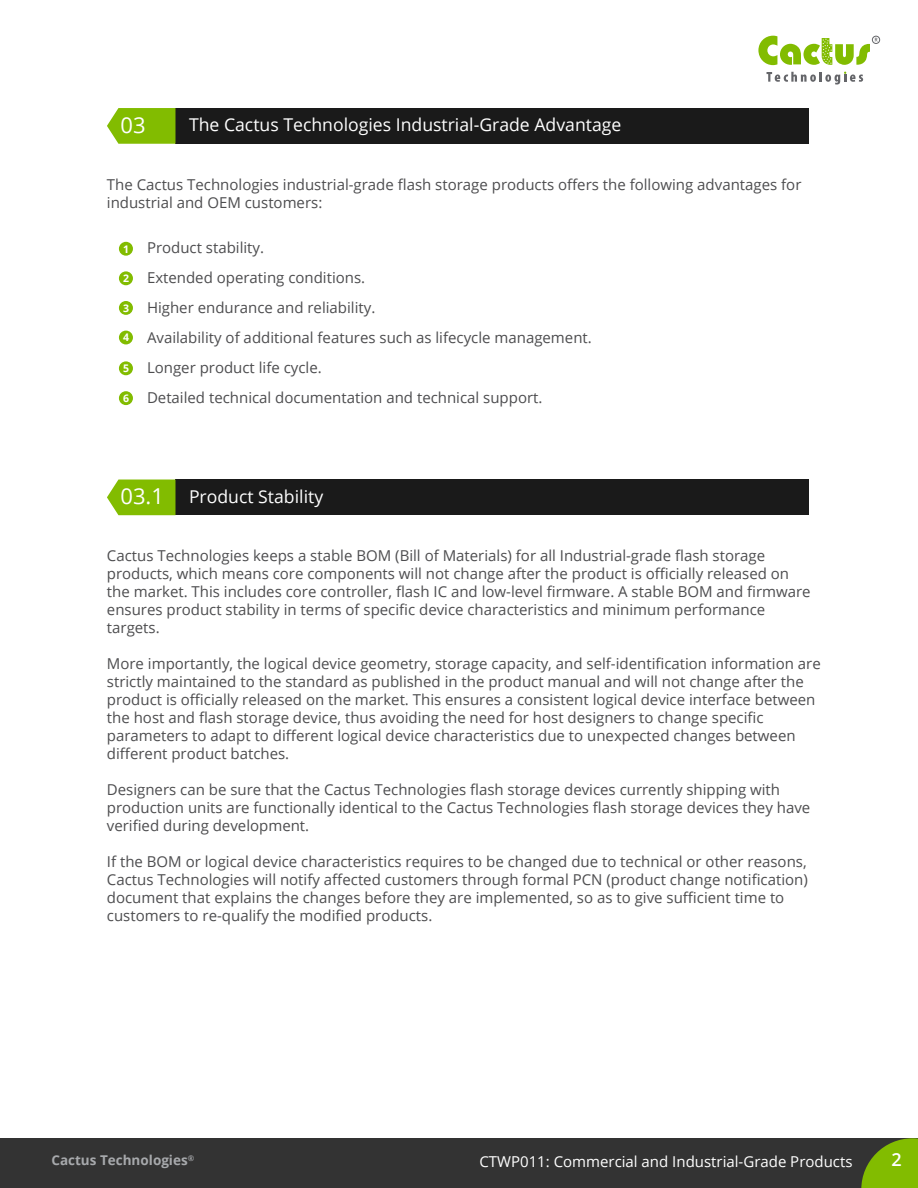
<style>
.page{position:relative;width:918px;height:1188px;background:#fff}
.page>*{position:absolute;margin:0;border:0;box-sizing:border-box;transform-origin:0 0}
.t1{font:21.9px "Open Sans";color:#fff}
.t2{font:600 18px "Open Sans";color:#fff}
.t3{font:17.7px "Open Sans";color:#fff}
.t4{font:15px/18px "Open Sans";color:#4d4d4f}
.t5{font:15px "Open Sans";color:#fff}
.t6{font:700 13.5px "Open Sans";color:#a7a9ac}
.t7{font:700 10.5px "Open Sans";color:#fff}
.t8{font:600 7.8px "Open Sans";color:#a7a9ac}
.s1{font-size:21.9px}
</style>
<div class="page">
<div style="left:0;top:1138px;width:918px;height:50px;background:#333"></div>
<svg style="left:861px;top:1138px;width:57px;height:50px"></svg>
<svg style="left:767px;top:72px;width:96px;height:13px"></svg>
<svg style="left:758px;top:36px;width:120px;height:29px"></svg>
<div style="left:872px;top:36px;width:8px;height:8px;border:1px solid #646569;border-radius:50%"></div>
<div style="left:176px;top:480px;width:633px;height:35px;background:#1a1a1a"></div>
<svg style="left:107px;top:480px;width:68px;height:35px;background:#8cc114"></svg>
<div style="left:176px;top:108px;width:633px;height:36px;background:#1a1a1a"></div>
<svg style="left:107px;top:108px;width:68px;height:36px;background:#8dc217"></svg>
<div style="left:119px;top:242px;width:14px;height:14px;background:#82bc00;border-radius:50%"></div>
<div style="left:119px;top:271px;width:14px;height:14px;background:#82bc00;border-radius:50%"></div>
<div style="left:119px;top:301px;width:14px;height:14px;background:#82bc00;border-radius:50%"></div>
<div style="left:119px;top:331px;width:14px;height:13px;background:#82bc00;border-radius:50%"></div>
<div style="left:119px;top:361px;width:14px;height:14px;background:#82bc00;border-radius:50%"></div>
<div style="left:119px;top:391px;width:14px;height:14px;background:#82bc00;border-radius:50%"></div>
<h1 class="t1" style="left:121px;top:110px;width:27px">03</h1>
<p class="t3" style="left:189px;top:113px;width:434px">The Cactus Technologies Industrial-Grade Advantage</p>
<p class="t4" style="left:107px;top:175px;width:696px">The Cactus Technologies industrial-grade flash storage products offers the following advantages for industrial and OEM customers:</p>
<p class="t7" style="left:123px;top:241px;width:7px">1</p>
<p class="t7" style="left:123px;top:271px;width:7px">2</p>
<p class="t7" style="left:123px;top:301px;width:7px">3</p>
<p class="t7" style="left:123px;top:330px;width:7px">4</p>
<p class="t7" style="left:123px;top:361px;width:7px">5</p>
<p class="t7" style="left:123px;top:391px;width:7px">6</p>
<p class="t4" style="left:147px;top:232px;width:446px;line-height:30px">Product stability.<br>Extended operating conditions.<br>Higher endurance and reliability.<br>Availability of additional features such as lifecycle management.<br>Longer product life cycle.<br>Detailed technical documentation and technical support.</p>
<p class="t3" style="left:121px;top:484px;width:204px"><span class="s1">03.1</span> Product Stability</p>
<p class="t4" style="left:107px;top:547px;width:705px">Cactus Technologies keeps a stable BOM (Bill of Materials) for all Industrial-grade flash storage products, which means core components will not change after the product is officially released on the market. This includes core controller, flash IC and low-level firmware. A stable BOM and firmware ensures product stability in terms of specific device characteristics and minimum performance targets.</p>
<p class="t4" style="left:107px;top:655px;width:715px">More importantly, the logical device geometry, storage capacity, and self-identification information are strictly maintained to the standard as published in the product manual and will not change after the product is officially released on the market. This ensures a consistent logical device interface between the host and flash storage device, thus avoiding the need for host designers to change specific parameters to adapt to different logical device characteristics due to unexpected changes between different product batches.</p>
<p class="t4" style="left:107px;top:781px;width:705px">Designers can be sure that the Cactus Technologies flash storage devices currently shipping with production units are functionally identical to the Cactus Technologies flash storage devices they have verified during development.</p>
<p class="t4" style="left:107px;top:853px;width:702px">If the BOM or logical device characteristics requires to be changed due to technical or other reasons, Cactus Technologies will notify affected customers through formal PCN (product change notification) document that explains the changes before they are implemented, so as to give sufficient time to customers to re-qualify the modified products.</p>
<p class="t8" style="left:188px;top:1153px;width:8px">®</p>
<p class="t2" style="left:891px;top:1148px;width:12px">2</p>
<p class="t6" style="left:51px;top:1151px;width:138px">Cactus Technologies</p>
<p class="t5" style="left:479px;top:1151px;width:375px">CTWP011: Commercial and Industrial-Grade Products</p>
</div>
